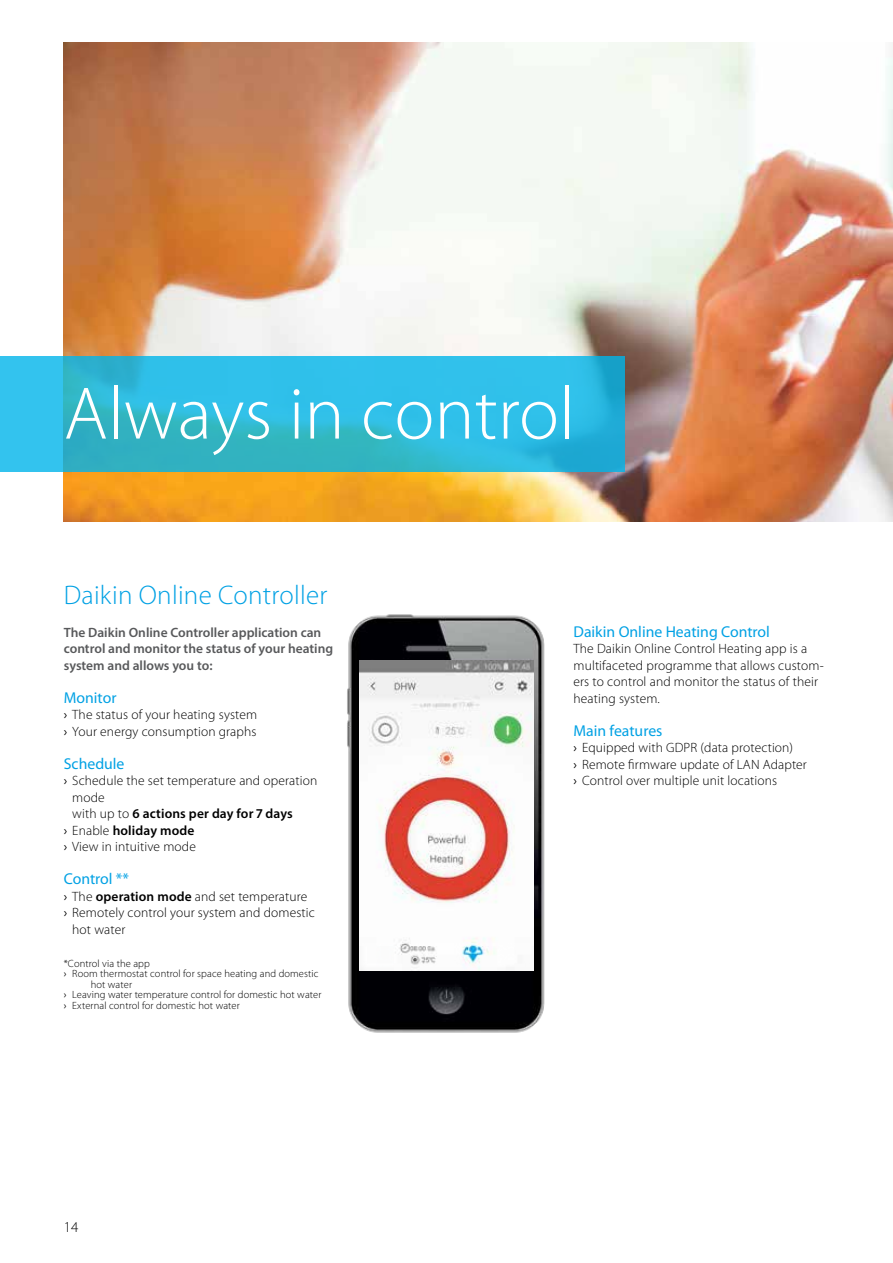
<style>
.page{position:relative;width:893px;height:1263px;background:#fff}
.page>*{position:absolute;margin:0;border:0;box-sizing:border-box;transform-origin:0 0}
.t1{font:300 75px "Myriad Pro";color:#fff}
.t2{font:300 27px "Myriad Pro";letter-spacing:.01em;color:#00a1e4}
.t3{font:15.75px "Myriad Pro";color:#00a1e4}
.t4{font:300 15px "Myriad Pro";color:#000}
.t5{font:300 13.5px/16.5px "Myriad Pro";letter-spacing:.01em;color:#000}
.t6{font:600 13.5px/16.5px "Myriad Pro";color:#58595b}
.t7{font:600 13.5px "Myriad Pro";letter-spacing:.01em;color:#000}
.t8{font:300 10.5px "Myriad Pro";letter-spacing:.01em;color:#000}
.s1{font-weight:400}
.s2{font-weight:300}
.s3{font-weight:600}
</style>
<div class="page">
<img style="left:64px;top:43px;width:829px;height:478px">
<img style="left:347px;top:614px;width:198px;height:419px">
<img style="left:359px;top:661px;width:174px;height:309px">
<svg style="left:0;top:356px;width:625px;height:116px;background:#2fbadc"></svg>
<h1 class="t1" style="left:64px;top:382px;width:513px">Always in control</h1>
<h2 class="t2" style="left:64px;top:583px;width:265px">Daikin Online Controller</h2>
<p class="t6" style="left:64px;top:625px;width:271px">The Daikin Online Controller application can control and monitor the status of your heating system and allows you to:</p>
<p class="t3" style="left:573px;top:623px;width:198px">Daikin Online Heating Control</p>
<p class="t5" style="left:573px;top:641px;width:252px">The Daikin Online Control Heating app is a multifaceted programme that allows custom&shy;ers to control and monitor the status of their heating system.</p>
<p class="t3" style="left:573px;top:722px;width:90px">Main features</p>
<p class="t5" style="left:573px;top:740px;width:235px"><span class="s1">›</span> Equipped with GDPR (data protection)<br><span class="s1">›</span> Remote firmware update of LAN Adapter <span class="s1">›</span> Control over multiple unit locations</p>
<p class="t3" style="left:64px;top:689px;width:54px">Monitor</p>
<p class="t5" style="left:64px;top:707px;width:195px"><span class="s1">›</span> The status of your heating system <span class="s1">›</span> Your energy consumption graphs</p>
<p class="t3" style="left:64px;top:755px;width:62px">Schedule</p>
<p class="t5" style="left:64px;top:773px;width:255px"><span class="s1">›</span> Schedule the set temperature and operation</p>
<p class="t5" style="left:72px;top:790px;width:34px">mode</p>
<p class="t7" style="left:72px;top:808px;width:222px"><span class="s2">with up to</span> 6 actions per day for 7 days</p>
<p class="t7" style="left:64px;top:825px;width:132px"><span class="s1">›</span> <span class="s2">Enable</span> holiday mode</p>
<p class="t5" style="left:64px;top:839px;width:134px"><span class="s1">›</span> View in intuitive mode</p>
<p class="t3" style="left:64px;top:871px;width:67px">Control **</p>
<p class="t5" style="left:64px;top:889px;width:245px"><span class="s1">›</span> The <span class="s3">operation mode</span> and set temperature</p>
<p class="t5" style="left:64px;top:905px;width:253px"><span class="s1">›</span> Remotely control your system and domestic</p>
<p class="t5" style="left:72px;top:922px;width:55px">hot water</p>
<p class="t8" style="left:64px;top:959px;width:88px">*Control via the app</p>
<p class="t8" style="left:64px;top:969px;width:256px"><span class="s1">›</span> Room thermostat control for space heating and domestic</p>
<p class="t8" style="left:91px;top:980px;width:43px">hot water</p>
<p class="t8" style="left:64px;top:990px;width:259px"><span class="s1">›</span> Leaving water temperature control for domestic hot water</p>
<p class="t8" style="left:64px;top:1001px;width:178px"><span class="s1">›</span> External control for domestic hot water</p>
<p class="t4" style="left:64px;top:1221px;width:16px">14</p>
</div>
